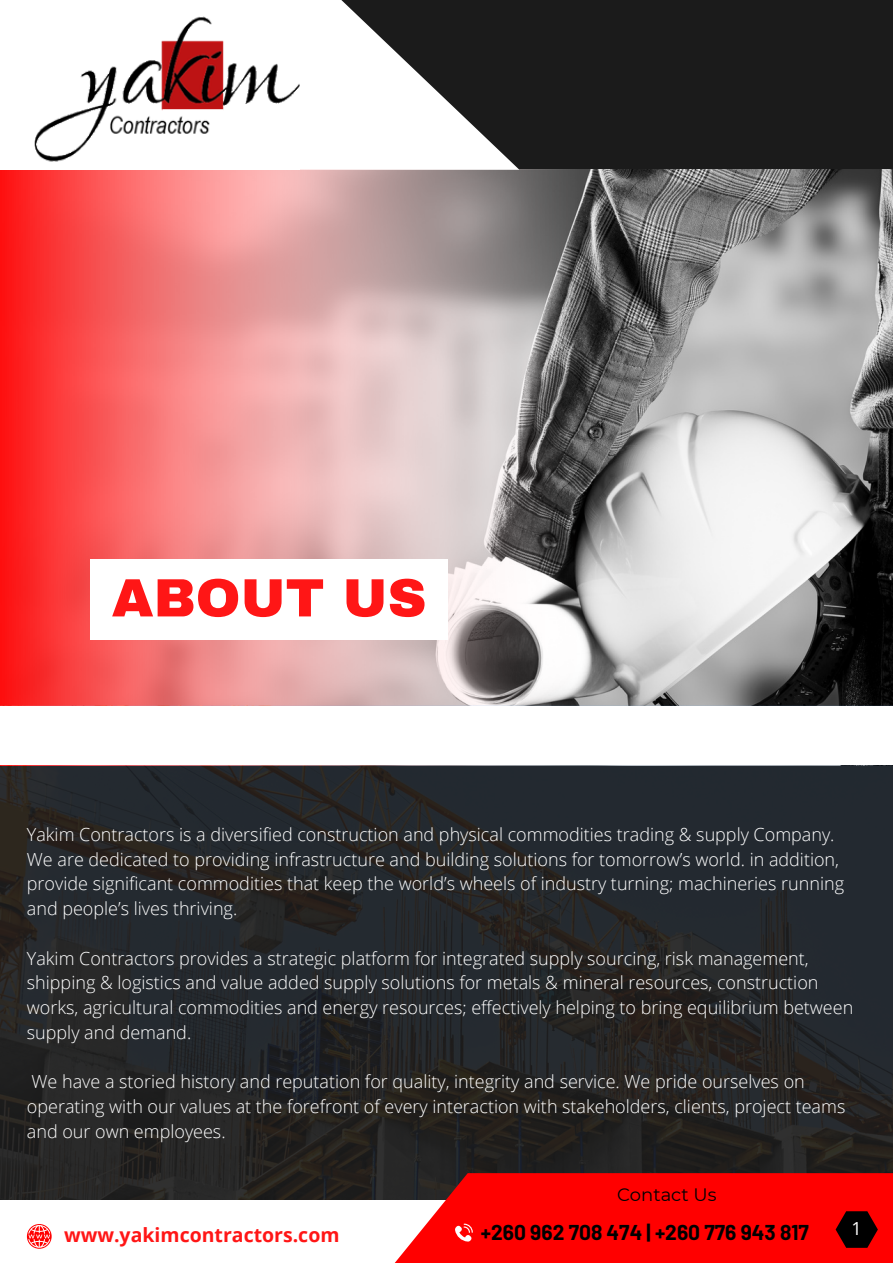
<style>
.page{position:relative;width:893px;height:1264px;background:#fff}
.page>*{position:absolute;margin:0;border:0;box-sizing:border-box;transform-origin:0 0}
.t1{font:900 54px "Archivo";color:#ff1616}
.t2{font:700 21px "Barlow";color:#000}
.t3{font:700 19.5px "Open Sans";color:#ff1616}
.t4{font:300 18px/24.8px "Open Sans";color:#fff}
.t5{font:18px "Montserrat";color:#000}
.t6{font:18px "Open Sans";color:#fff}
</style>
<div class="page">
<div style="left:0;top:0;width:892px;height:1262px;background:#1b1b1b"></div>
<img style="left:577px;top:170px;width:315px;height:536px">
<svg style="left:0;top:170px;width:577px;height:536px"></svg>
<div style="left:0;top:0;width:299px;height:169px;background:#fff"></div>
<svg style="left:299px;top:0;width:220px;height:170px"></svg>
<img style="left:0;top:764px;width:892px;height:436px">
<div style="left:0;top:706px;width:892px;height:58px;background:#fff"></div>
<img style="left:34px;top:15px;width:266px;height:149px">
<div style="left:90px;top:559px;width:358px;height:80px;background:#fff"></div>
<div style="left:0;top:1200px;width:892px;height:62px;background:#fff"></div>
<svg style="left:347px;top:1173px;width:545px;height:89px;fill:#f00"></svg>
<svg style="left:455px;top:1223px;width:18px;height:18px"></svg>
<svg style="left:27px;top:1224px;width:25px;height:24px"></svg>
<svg style="left:835px;top:1211px;width:42px;height:36px"></svg>
<h1 class="t1" style="left:112px;top:569px;width:316px">ABOUT US</h1>
<p class="t4" style="left:27px;top:821px;width:818px">Yakim Contractors is a diversified construction and physical commodities trading &amp; supply Company.<br>We are dedicated to providing infrastructure and building solutions for tomorrow’s world. in addition, provide significant commodities that keep the world’s wheels of industry turning; machineries running and people’s lives thriving.</p>
<p class="t4" style="left:27px;top:945px;width:827px">Yakim Contractors provides a strategic platform for integrated supply sourcing, risk management, shipping &amp; logistics and value added supply solutions for metals &amp; mineral resources, construction works, agricultural commodities and energy resources; effectively helping to bring equilibrium between supply and demand.</p>
<p class="t4" style="left:27px;top:1069px;width:819px">We have a storied history and reputation for quality, integrity and service. We pride ourselves on operating with our values at the forefront of every interaction with stakeholders, clients, project teams and our own employees.</p>
<p class="t5" style="left:617px;top:1183px;width:101px">Contact Us</p>
<p class="t3" style="left:64px;top:1221px;width:277px">www.yakimcontractors.com</p>
<p class="t2" style="left:481px;top:1218px;width:329px">+260 962 708 474 | +260 776 943 817</p>
<p class="t6" style="left:851px;top:1215px;width:12px">1</p>
</div>
